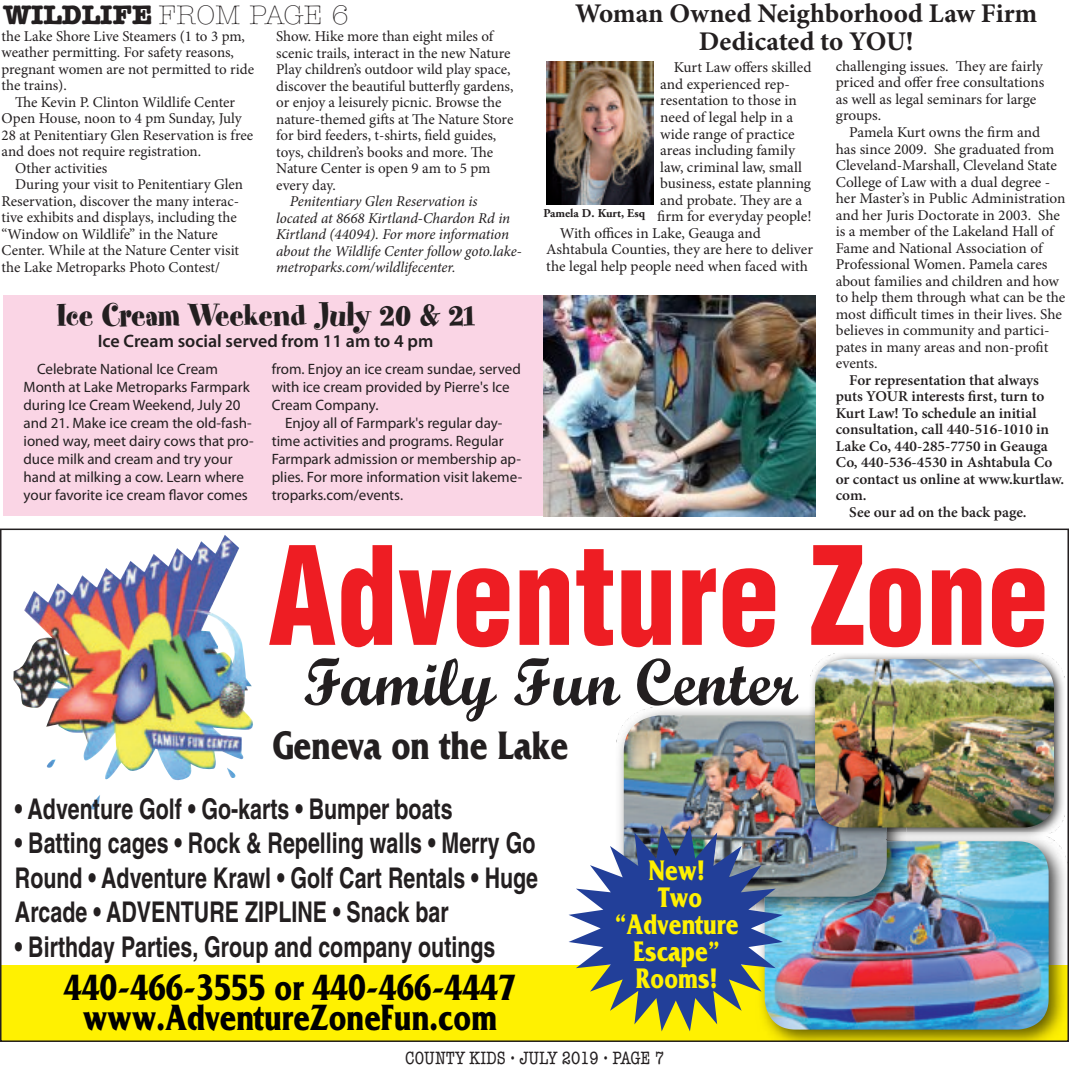
<style>
.page{position:relative;width:1069px;height:1069px;background:#fff}
.page>*{position:absolute;margin:0;border:0;box-sizing:border-box;transform-origin:0 0}
.t1{font:900 condensed 132.9px "Helvetica";color:#ee1d23;scale:.92 1}
.t2{font:700 66.6px "Script";color:#231f20}
.t3{font:700 41.55px "Friz Quadrata";color:#231f20;scale:.8 1}
.t4{font:700 38.4px/30.2px "Friz Quadrata";color:#000;text-align:center;scale:.8 1}
.t5{font:36px "Spumoni LP Std";color:#231f20}
.t6{font:700 29.7px/27px "Friz Quadrata";color:#fff101;text-align:center;scale:.8 1}
.t7{font:700 28.5px/34.5px "Helvetica";color:#231f20;text-align:justify;scale:.75 1}
.t8{font:700 27px/28.5px "Minion Pro";color:#231f20;text-align:center}
.t9{font:300 27px "American Typewriter";letter-spacing:-.005em;color:#231f20}
.t10{font:600 18px "Myriad Pro";color:#231f20}
.t11{font:condensed 18px "American Typewriter";color:#231f20}
.t12{font:15px/16.5px "Minion Pro";color:#231f20}
.t13{font:15px/18px "Myriad Pro";color:#231f20}
.t14{font:600 15px "Minion Pro";color:#231f20}
.t15{font:italic 15px/16.5px "Minion Pro";letter-spacing:-.01em;color:#231f20}
.t16{font:700 12px "Adobe Garamond";color:#231f20}
.s1{font-weight:700}
</style>
<div class="page">
<div style="left:0;top:965px;width:1068px;height:76px;background:#fff101"></div>
<img style="left:771px;top:838px;width:294px;height:200px">
<img style="left:782px;top:841px;width:266px;height:188px">
<img style="left:782px;top:841px;width:123px;height:75px">
<img style="left:623px;top:715px;width:263px;height:181px">
<img style="left:810px;top:653px;width:254px;height:179px">
<img style="left:886px;top:832px;width:166px;height:6px">
<img style="left:808px;top:715px;width:78px;height:123px">
<img style="left:814px;top:659px;width:239px;height:168px">
<img style="left:13px;top:535px;width:240px;height:275px">
<svg style="left:568px;top:825px;width:214px;height:206px"></svg>
<img style="left:546px;top:61px;width:107px;height:143px">
<div style="left:3px;top:295px;width:812px;height:221px;background:#fad5e5"></div>
<img style="left:543px;top:295px;width:272px;height:221px">
<h3 class="t9" style="left:3px;top:5px;width:347px"><span class="s1">wildlife</span> FROM PAGE 6</h3>
<p class="t12" style="left:2px;top:29px;width:254px">the Lake Shore Live Steamers (1 to 3 pm, weather permitting. For safety reasons, pregnant women are not permitted to ride the trains).</p>
<p class="t12" style="left:15px;top:95px;width:221px">The Kevin P. Clinton Wildlife Center</p>
<p class="t12" style="left:2px;top:112px;width:242px">Open House, noon to 4 pm Sunday, July</p>
<p class="t12" style="left:2px;top:128px;width:253px">28 at Penitentiary Glen Reservation is free</p>
<p class="t12" style="left:2px;top:145px;width:201px">and does not require registration.</p>
<p class="t12" style="left:15px;top:161px;width:94px">Other activities</p>
<p class="t12" style="left:15px;top:178px;width:229px">During your visit to Penitentiary Glen</p>
<p class="t12" style="left:2px;top:194px;width:239px">Reservation, discover the many interac-</p>
<p class="t12" style="left:2px;top:211px;width:237px">tive exhibits and displays, including the</p>
<p class="t12" style="left:2px;top:227px;width:218px">“Window on Wildlife” in the Nature</p>
<p class="t12" style="left:2px;top:244px;width:239px">Center. While at the Nature Center visit</p>
<p class="t12" style="left:2px;top:260px;width:220px">the Lake Metroparks Photo Contest/</p>
<p class="t12" style="left:276px;top:30px;width:239px">Show. Hike more than eight miles of scenic trails, interact in the new Nature Play children’s outdoor wild play space, discover the beautiful butterfly gardens, or enjoy a leisurely picnic. Browse the nature-themed gifts at The Nature Store for bird feeders, t-shirts, field guides, toys, children’s books and more. The Nature Center is open 9 am to 5 pm every day.</p>
<p class="t15" style="left:276px;top:195px;width:247px;text-indent:14px">Penitentiary Glen Reservation is located at 8668 Kirtland-Chardon Rd in Kirtland (44094). For more information about the Wildlife Center follow goto.lake&shy;metroparks.com/wildlifecenter.</p>
<h3 class="t5" style="left:57px;top:291px;width:419px">Ice Cream Weekend July 20 &amp; 21</h3>
<p class="t10" style="left:98px;top:334px;width:337px">Ice Cream social served from 11 am to 4 pm</p>
<p class="t13" style="left:23px;top:361px;width:232px;text-indent:14px">Celebrate National Ice Cream Month at Lake Metroparks Farmpark during Ice Cream Weekend, July 20 and 21. Make ice cream the old-fash&shy;ioned way, meet dairy cows that pro&shy;duce milk and cream and try your hand at milking a cow. Learn where your favorite ice cream flavor comes</p>
<p class="t13" style="left:272px;top:361px;width:250px">from. Enjoy an ice cream sundae, served with ice cream provided by Pierre's Ice<br>Cream Company.</p>
<p class="t13" style="left:272px;top:415px;width:252px;text-indent:14px">Enjoy all of Farmpark's regular day&shy;time activities and programs. Regular Farmpark admission or membership ap&shy;plies. For more information visit lakeme&shy;troparks.com/events.</p>
<h3 class="t8" style="left:575px;top:1px;width:463px">Woman Owned Neighborhood Law Firm<br>Dedicated to YOU!</h3>
<p class="t12" style="left:673px;top:61px;width:139px">Kurt Law offers skilled</p>
<p class="t12" style="left:660px;top:78px;width:131px">and experienced rep-</p>
<p class="t12" style="left:660px;top:94px;width:138px">resentation to those in</p>
<p class="t12" style="left:660px;top:111px;width:134px">need of legal help in a</p>
<p class="t12" style="left:660px;top:127px;width:136px">wide range of practice</p>
<p class="t12" style="left:660px;top:144px;width:136px">areas including family</p>
<p class="t12" style="left:660px;top:160px;width:143px">law, criminal law, small</p>
<p class="t12" style="left:660px;top:177px;width:152px">business, estate planning</p>
<p class="t12" style="left:660px;top:193px;width:143px">and probate. They are a</p>
<p class="t12" style="left:657px;top:210px;width:156px">firm for everyday people!</p>
<p class="t12" style="left:559px;top:226px;width:203px">With offices in Lake, Geauga and</p>
<p class="t12" style="left:546px;top:243px;width:268px">Ashtabula Counties, they are here to deliver</p>
<p class="t12" style="left:546px;top:259px;width:263px">the legal help people need when faced with</p>
<p class="t16" style="left:543px;top:207px;width:103px">Pamela D. Kurt, Esq</p>
<p class="t12" style="left:835px;top:60px;width:210px">challenging issues. They are fairly priced and offer free consultations as well as legal seminars for large groups.</p>
<p class="t12" style="left:835px;top:126px;width:231px;text-indent:13px">Pamela Kurt owns the firm and<br>has since 2009. She graduated from Cleveland-Marshall, Cleveland State College of Law with a dual degree - her Master’s in Public Administration and her Juris Doctorate in 2003. She is a member of the Lakeland Hall of Fame and National Association of Professional Women. Pamela cares about families and children and how to help them through what can be the most difficult times in their lives. She believes in community and partici&shy;pates in many areas and non-profit events.</p>
<p class="t14" style="left:849px;top:374px;width:191px">For representation that always</p>
<p class="t14" style="left:835px;top:391px;width:210px">puts YOUR interests first, turn to</p>
<p class="t14" style="left:835px;top:407px;width:202px">Kurt Law! To schedule an initial</p>
<p class="t14" style="left:835px;top:424px;width:215px">consultation, call 440-516-1010 in</p>
<p class="t14" style="left:835px;top:440px;width:213px">Lake Co, 440-285-7750 in Geauga</p>
<p class="t14" style="left:835px;top:457px;width:218px">Co, 440-536-4530 in Ashtabula Co</p>
<p class="t14" style="left:835px;top:473px;width:230px">or contact us online at www.kurtlaw.</p>
<p class="t14" style="left:835px;top:490px;width:32px">com.</p>
<p class="t14" style="left:849px;top:506px;width:179px">See our ad on the back page.</p>
<h1 class="t1" style="left:268px;top:545px;width:849px">Adventure Zone</h1>
<h2 class="t2" style="left:304px;top:641px;width:504px">Family Fun Center</h2>
<h3 class="t3" style="left:273px;top:731px;width:371px">Geneva on the Lake</h3>
<h3 class="t7" style="left:15px;top:794px;width:585px">• Adventure Golf • Go-karts • Bumper boats</h3>
<h3 class="t7" style="left:15px;top:828px;width:699px">• Batting cages • Rock &amp; Repelling walls • Merry Go Round • Adventure Krawl • Golf Cart Rentals • Huge Arcade • AdventuRe Zipline • Snack bar</h3>
<h3 class="t7" style="left:15px;top:932px;width:642px">• Birthday parties, Group and company outings</h3>
<h3 class="t4" style="left:64px;top:976px;width:565px">440-466-3555 or 440-466-4447 www.AdventureZoneFun.com</h3>
<h3 class="t6" style="left:614px;top:860px;width:156px">New!<br>Two “Adventure<br>Escape”<br>Rooms!</h3>
<p class="t11" style="left:405px;top:1051px;width:260px">COUNTY KIDS • JUlY 2019 • PAGE 7</p>
</div>
